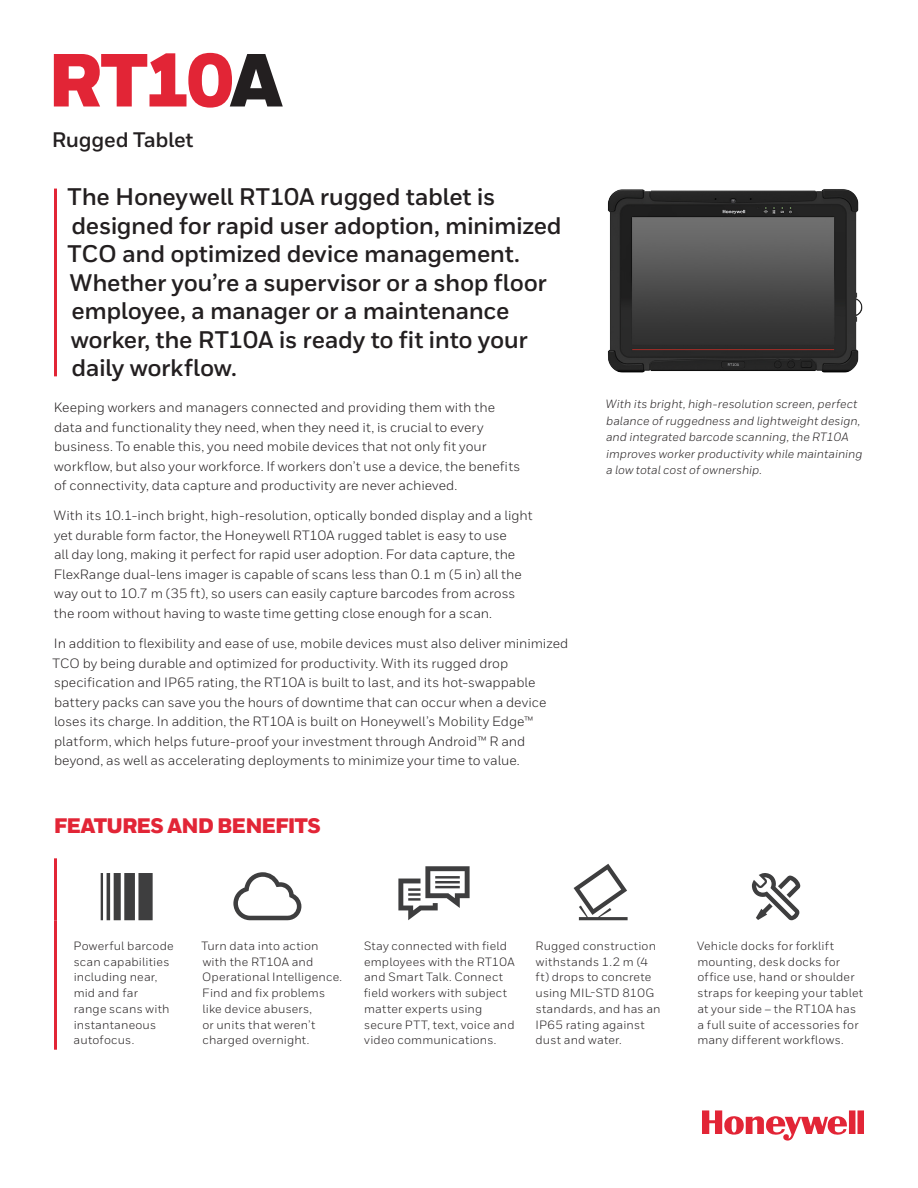
<style>
.page{position:relative;width:918px;height:1188px;background:#fff}
.page>*{position:absolute;margin:0;border:0;box-sizing:border-box;transform-origin:0 0}
.Title_50_40__the_res{font:900 75px "Honeywell Sans";letter-spacing:-.055em;color:#e22536}
.Intro_Body{font:700 24px/28.5px "Honeywell Sans";letter-spacing:-.02em;color:#231f20}
.Datasheet__Feature_H{font:900 21px "Honeywell Sans";letter-spacing:-.04em;color:#e22536}
.Subtitle__indent_for{font:700 21px "Honeywell Sans";letter-spacing:-.015em;color:#231f20}
.Body__9_13_pt{font:13.5px/19.5px "Honeywell Sans";color:#231f20}
.Datasheet__Feature_B{font:12px/15.8px "Honeywell Sans";letter-spacing:.015em;color:#231f20}
.Caption__8_11{font:italic 12px/16.5px "Honeywell Sans";color:#231f20}
.s1{color:#231f20}
</style>
<div class="page">
<img style="left:607px;top:189px;width:256px;height:184px">
<svg style="left:702px;top:1110px;width:162px;height:31px"></svg>
<hr style="left:54px;top:858px;width:3px;height:62px;background:#e22536">
<hr style="left:54px;top:920px;width:3px;height:130px;background:#e22536">
<svg style="left:101px;top:873px;width:52px;height:47px"></svg>
<svg style="left:233px;top:872px;width:68px;height:48px"></svg>
<svg style="left:398px;top:866px;width:72px;height:54px"></svg>
<svg style="left:574px;top:864px;width:54px;height:56px"></svg>
<svg style="left:752px;top:873px;width:49px;height:47px"></svg>
<hr style="left:54px;top:189px;width:3px;height:187px;background:#e22536">
<p class="Title_50_40__the_res" style="left:48px;top:34px;width:237px">RT10<span class="s1">A</span></p>
<p class="Subtitle__indent_for" style="left:52px;top:127px;width:143px">Rugged Tablet</p>
<p class="Intro_Body" style="left:68px;top:183px;width:496px">The Honeywell RT10A rugged tablet is designed for rapid user adoption, minimized TCO and optimized device management.<br>Whether you’re a supervisor or a shop floor employee, a manager or a maintenance worker, the RT10A is ready to fit into your daily workflow.</p>
<p class="Body__9_13_pt" style="left:54px;top:398px;width:468px">Keeping workers and managers connected and providing them with the data and functionality they need, when they need it, is crucial to every business. To enable this, you need mobile devices that not only fit your workflow, but also your workforce. If workers don’t use a device, the benefits of connectivity, data capture and productivity are never achieved.</p>
<p class="Body__9_13_pt" style="left:54px;top:506px;width:480px">With its 10.1-inch bright, high-resolution, optically bonded display and a light yet durable form factor, the Honeywell RT10A rugged tablet is easy to use<br>all day long, making it perfect for rapid user adoption. For data capture, the FlexRange dual-lens imager is capable of scans less than 0.1 m (5 in) all the way out to 10.7 m (35 ft), so users can easily capture barcodes from across the room without having to waste time getting close enough for a scan.</p>
<p class="Body__9_13_pt" style="left:52px;top:634px;width:517px">In addition to flexibility and ease of use, mobile devices must also deliver minimized TCO by being durable and optimized for productivity. With its rugged drop specification and IP65 rating, the RT10A is built to last, and its hot-swappable battery packs can save you the hours of downtime that can occur when a device loses its charge. In addition, the RT10A is built on Honeywell’s Mobility Edge™ platform, which helps future-proof your investment through Android™ R and beyond, as well as accelerating deployments to minimize your time to value.</p>
<p class="Datasheet__Feature_H" style="left:54px;top:813px;width:269px">FEATURES AND BENEFITS</p>
<p class="Caption__8_11" style="left:606px;top:396px;width:258px">With its bright, high-resolution screen, perfect balance of ruggedness and lightweight design, and integrated barcode scanning, the RT10A improves worker productivity while maintaining a low total cost of ownership.</p>
<p class="Datasheet__Feature_B" style="left:73px;top:938px;width:102px">Powerful barcode scan capabilities including near, mid and far<br>range scans with instantaneous autofocus.</p>
<p class="Datasheet__Feature_B" style="left:201px;top:938px;width:142px">Turn data into action with the RT10A and<br>Operational Intelligence.<br>Find and fix problems like device abusers,<br>or units that weren’t charged overnight.</p>
<p class="Datasheet__Feature_B" style="left:364px;top:938px;width:152px">Stay connected with field employees with the RT10A and Smart Talk. Connect field workers with subject matter experts using secure PTT, text, voice and video communications.</p>
<p class="Datasheet__Feature_B" style="left:535px;top:938px;width:127px">Rugged construction withstands 1.2 m (4 ft) drops to concrete using MIL-STD 810G standards, and has an<br>IP65 rating against dust and water.</p>
<p class="Datasheet__Feature_B" style="left:697px;top:938px;width:167px">Vehicle docks for forklift mounting, desk docks for office use, hand or shoulder straps for keeping your tablet at your side – the RT10A has a full suite of accessories for many different workflows.</p>
</div>
